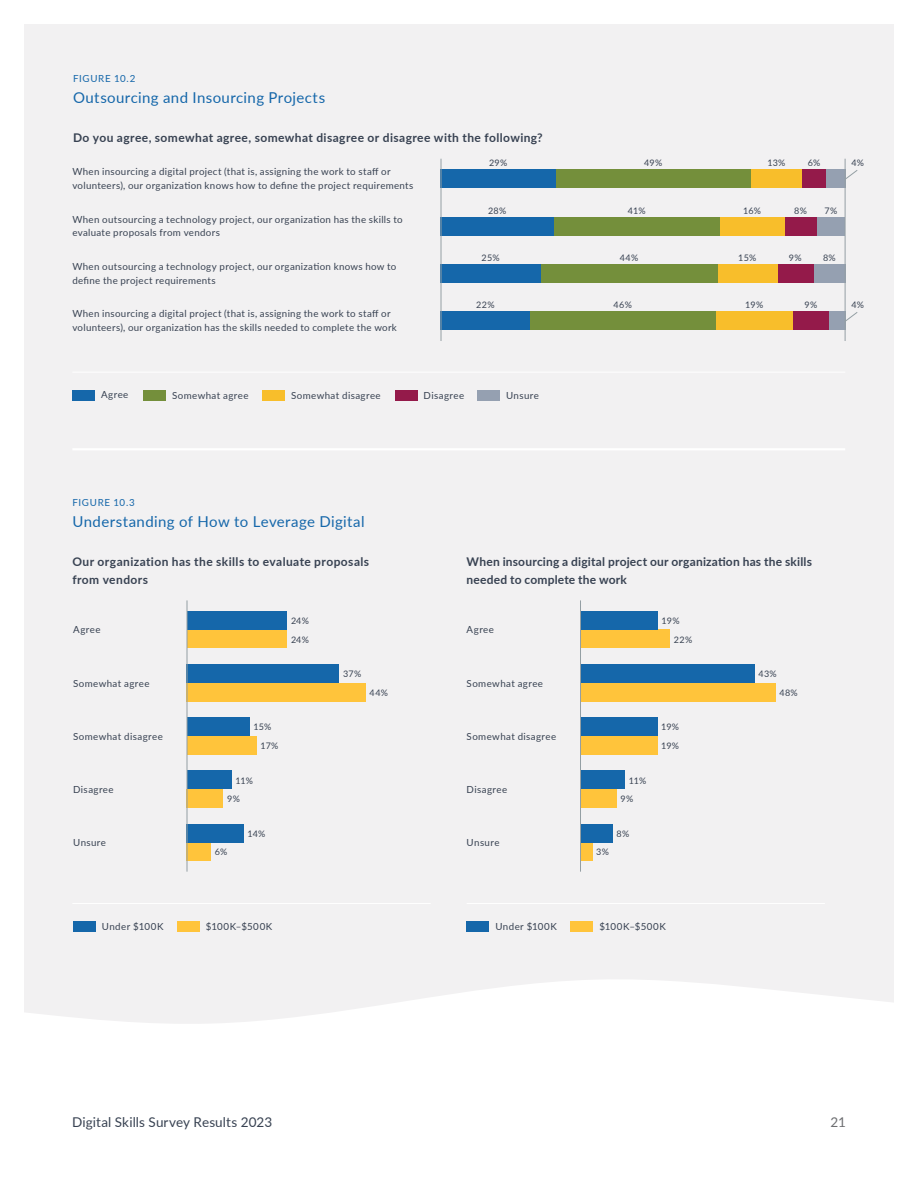
<style>
.page{position:relative;width:918px;height:1188px;background:#fff}
.page>*{position:absolute;margin:0;border:0;box-sizing:border-box;transform-origin:0 0}
.t1{font:15px "Lato";letter-spacing:.025em;color:#1567aa}
.t2{font:13.5px "Lato";letter-spacing:.005em;color:#384252}
.t3{font:13.5px "Lato";color:#6d6e71}
.t4{font:700 12px/18px "Lato";letter-spacing:.035em;color:#384252}
.t5{font:700 12px/18px "Lato";letter-spacing:.015em;color:#384252}
.t6{font:9.75px/13.5px "Lato";letter-spacing:.035em;color:#384252}
.t7{font:9.75px "Lato";letter-spacing:.055em;color:#384252}
.t8{font:9.75px "Lato";letter-spacing:.075em;color:#1567aa}
.t9{font:9px/18.5px "Lato";letter-spacing:.02em;color:#384252}
</style>
<div class="page">
<div style="left:24px;top:24px;width:870px;height:1016px;background:#f2f1f2"></div>
<svg style="left:24px;top:980px;width:870px;height:60px;fill:#fff"></svg>
<div style="left:467px;top:921px;width:22px;height:11px;background:#1567aa"></div>
<div style="left:571px;top:921px;width:22px;height:11px;background:#ffc43b"></div>
<div style="left:581px;top:630px;width:89px;height:18px;background:#ffc43b"></div>
<div style="left:581px;top:611px;width:77px;height:19px;background:#1567aa"></div>
<div style="left:580px;top:683px;width:195px;height:18px;background:#ffc43b"></div>
<div style="left:580px;top:665px;width:175px;height:18px;background:#1567aa"></div>
<div style="left:581px;top:736px;width:76px;height:18px;background:#ffc43b"></div>
<div style="left:580px;top:718px;width:77px;height:18px;background:#1567aa"></div>
<div style="left:580px;top:789px;width:37px;height:19px;background:#ffc43b"></div>
<div style="left:580px;top:771px;width:45px;height:18px;background:#1567aa"></div>
<div style="left:580px;top:842px;width:12px;height:19px;background:#ffc43b"></div>
<div style="left:580px;top:824px;width:33px;height:18px;background:#1567aa"></div>
<hr style="left:580px;top:600px;width:1px;height:272px;background:#949fa4">
<div style="left:187px;top:630px;width:100px;height:18px;background:#ffc43b"></div>
<div style="left:187px;top:611px;width:100px;height:19px;background:#1567aa"></div>
<div style="left:187px;top:683px;width:179px;height:18px;background:#ffc43b"></div>
<div style="left:187px;top:665px;width:152px;height:18px;background:#1567aa"></div>
<div style="left:187px;top:736px;width:70px;height:18px;background:#ffc43b"></div>
<div style="left:187px;top:718px;width:63px;height:18px;background:#1567aa"></div>
<div style="left:187px;top:789px;width:36px;height:19px;background:#ffc43b"></div>
<div style="left:187px;top:771px;width:45px;height:18px;background:#1567aa"></div>
<div style="left:187px;top:842px;width:24px;height:19px;background:#ffc43b"></div>
<div style="left:187px;top:824px;width:57px;height:18px;background:#1567aa"></div>
<hr style="left:187px;top:600px;width:1px;height:272px;background:#949fa4">
<div style="left:73px;top:921px;width:23px;height:11px;background:#1567aa"></div>
<div style="left:177px;top:921px;width:22px;height:11px;background:#ffc43b"></div>
<hr style="left:72px;top:903px;width:359px;height:1px;background:#fff">
<hr style="left:467px;top:903px;width:358px;height:1px;background:#fff">
<hr style="left:72px;top:448px;width:773px;height:2px;background:#fff">
<div style="left:829px;top:312px;width:16px;height:18px;background:#95a0b1"></div>
<div style="left:793px;top:312px;width:36px;height:18px;background:#941a4a"></div>
<div style="left:716px;top:312px;width:77px;height:18px;background:#f8be2b"></div>
<div style="left:530px;top:312px;width:186px;height:18px;background:#748f3b"></div>
<div style="left:441px;top:312px;width:89px;height:18px;background:#1567aa"></div>
<div style="left:813px;top:264px;width:32px;height:19px;background:#95a0b1"></div>
<div style="left:441px;top:264px;width:100px;height:19px;background:#1567aa"></div>
<div style="left:777px;top:264px;width:36px;height:19px;background:#941a4a"></div>
<div style="left:717px;top:264px;width:60px;height:19px;background:#f8be2b"></div>
<div style="left:541px;top:264px;width:176px;height:19px;background:#748f3b"></div>
<div style="left:817px;top:217px;width:28px;height:18px;background:#95a0b1"></div>
<div style="left:784px;top:217px;width:33px;height:18px;background:#941a4a"></div>
<div style="left:720px;top:217px;width:64px;height:18px;background:#f8be2b"></div>
<div style="left:554px;top:217px;width:166px;height:18px;background:#748f3b"></div>
<div style="left:441px;top:217px;width:113px;height:18px;background:#1567aa"></div>
<div style="left:826px;top:170px;width:19px;height:18px;background:#95a0b1"></div>
<div style="left:802px;top:170px;width:24px;height:18px;background:#941a4a"></div>
<div style="left:751px;top:170px;width:51px;height:18px;background:#f8be2b"></div>
<div style="left:556px;top:170px;width:195px;height:18px;background:#748f3b"></div>
<div style="left:441px;top:170px;width:115px;height:18px;background:#1567aa"></div>
<hr style="left:441px;top:159px;width:1px;height:182px;background:#949fa4">
<hr style="left:72px;top:372px;width:773px;height:1px;background:#fff">
<div style="left:72px;top:390px;width:23px;height:11px;background:#1567aa"></div>
<div style="left:143px;top:390px;width:23px;height:11px;background:#748f3b"></div>
<div style="left:262px;top:390px;width:23px;height:11px;background:#f8be2b"></div>
<div style="left:395px;top:390px;width:22px;height:11px;background:#941a4a"></div>
<div style="left:477px;top:390px;width:23px;height:11px;background:#95a0b1"></div>
<svg style="left:844px;top:169px;width:14px;height:10px"></svg>
<svg style="left:844px;top:311px;width:14px;height:10px"></svg>
<hr style="left:845px;top:159px;width:1px;height:182px;background:#949fa4">
<p class="t8" style="left:73px;top:71px;width:64px">FIGURE 10.2</p>
<h1 class="t1" style="left:73px;top:86px;width:254px">Outsourcing and Insourcing Projects</h1>
<p class="t4" style="left:73px;top:128px;width:471px">Do you agree, somewhat agree, somewhat disagree or disagree with the following?</p>
<p class="t6" style="left:72px;top:164px;width:343px">When insourcing a digital project (that is, assigning the work to staff or volunteers), our organization knows how to define the project requirements</p>
<p class="t9" style="left:489px;top:153px;width:20px">29%</p>
<p class="t9" style="left:644px;top:153px;width:20px">49%</p>
<p class="t9" style="left:767px;top:153px;width:20px">13%</p>
<p class="t9" style="left:808px;top:153px;width:14px">6%</p>
<p class="t6" style="left:72px;top:212px;width:332px">When outsourcing a technology project, our organization has the skills to evaluate proposals from vendors</p>
<p class="t6" style="left:72px;top:259px;width:326px">When outsourcing a technology project, our organization knows how to define the project requirements</p>
<p class="t6" style="left:72px;top:307px;width:326px">When insourcing a digital project (that is, assigning the work to staff or volunteers), our organization has the skills needed to complete the work</p>
<p class="t9" style="left:488px;top:201px;width:20px">28%</p>
<p class="t9" style="left:628px;top:201px;width:19px">41%</p>
<p class="t9" style="left:743px;top:201px;width:19px">16%</p>
<p class="t9" style="left:794px;top:201px;width:14px">8%</p>
<p class="t9" style="left:824px;top:201px;width:14px">7%</p>
<p class="t9" style="left:482px;top:248px;width:20px">25%</p>
<p class="t9" style="left:620px;top:248px;width:20px">44%</p>
<p class="t9" style="left:738px;top:248px;width:20px">15%</p>
<p class="t9" style="left:789px;top:248px;width:14px">9%</p>
<p class="t9" style="left:823px;top:248px;width:14px">8%</p>
<p class="t9" style="left:476px;top:296px;width:20px">22%</p>
<p class="t9" style="left:614px;top:296px;width:20px">46%</p>
<p class="t9" style="left:745px;top:296px;width:20px">19%</p>
<p class="t9" style="left:805px;top:296px;width:14px">9%</p>
<p class="t9" style="left:851px;top:153px;width:14px">4%</p>
<p class="t9" style="left:851px;top:295px;width:14px">4%</p>
<p class="t6" style="left:101px;top:388px;width:29px">Agree</p>
<p class="t6" style="left:172px;top:389px;width:78px">Somewhat agree</p>
<p class="t6" style="left:291px;top:389px;width:91px">Somewhat disagree</p>
<p class="t6" style="left:424px;top:389px;width:42px">Disagree</p>
<p class="t6" style="left:506px;top:389px;width:34px">Unsure</p>
<p class="t8" style="left:72px;top:496px;width:64px">FIGURE 10.3</p>
<h1 class="t1" style="left:72px;top:511px;width:294px">Understanding of How to Leverage Digital</h1>
<p class="t4" style="left:72px;top:552px;width:298px">Our organization has the skills to evaluate proposals from vendors</p>
<p class="t6" style="left:73px;top:622px;width:29px">Agree</p>
<p class="t9" style="left:291px;top:611px;width:19px">24%<br>24%</p>
<p class="t5" style="left:467px;top:552px;width:347px">When insourcing a digital project our organization has the skills needed to complete the work</p>
<p class="t6" style="left:467px;top:622px;width:29px">Agree</p>
<p class="t9" style="left:674px;top:611px;width:20px;text-indent:-12px">19%<br>22%</p>
<p class="t9" style="left:343px;top:664px;width:20px">37%</p>
<p class="t9" style="left:758px;top:664px;width:20px">43%</p>
<p class="t6" style="left:73px;top:676px;width:78px">Somewhat agree</p>
<p class="t9" style="left:369px;top:683px;width:20px">44%</p>
<p class="t6" style="left:467px;top:676px;width:78px">Somewhat agree</p>
<p class="t9" style="left:779px;top:683px;width:20px">48%</p>
<p class="t6" style="left:73px;top:729px;width:91px">Somewhat disagree</p>
<p class="t9" style="left:260px;top:718px;width:20px;text-indent:-7px">15%<br>17%</p>
<p class="t6" style="left:467px;top:729px;width:91px">Somewhat disagree</p>
<p class="t9" style="left:661px;top:718px;width:20px">19%<br>19%</p>
<p class="t6" style="left:73px;top:782px;width:42px">Disagree</p>
<p class="t9" style="left:227px;top:771px;width:27px;text-indent:8px">11%<br>9%</p>
<p class="t9" style="left:248px;top:824px;width:19px">14%</p>
<p class="t6" style="left:467px;top:782px;width:42px">Disagree</p>
<p class="t9" style="left:621px;top:771px;width:27px;text-indent:8px">11%<br>9%</p>
<p class="t9" style="left:617px;top:824px;width:14px">8%</p>
<p class="t6" style="left:73px;top:836px;width:34px">Unsure</p>
<p class="t6" style="left:467px;top:836px;width:34px">Unsure</p>
<p class="t9" style="left:215px;top:842px;width:14px">6%</p>
<p class="t9" style="left:596px;top:842px;width:14px">3%</p>
<p class="t6" style="left:102px;top:919px;width:63px">Under $100K</p>
<p class="t7" style="left:206px;top:920px;width:68px">$100K–$500K</p>
<p class="t6" style="left:495px;top:919px;width:63px">Under $100K</p>
<p class="t7" style="left:599px;top:920px;width:68px">$100K–$500K</p>
<h2 class="t2" style="left:72px;top:1112px;width:202px">Digital Skills Survey Results 2023</h2>
<h2 class="t3" style="left:831px;top:1112px;width:17px">21</h2>
</div>
